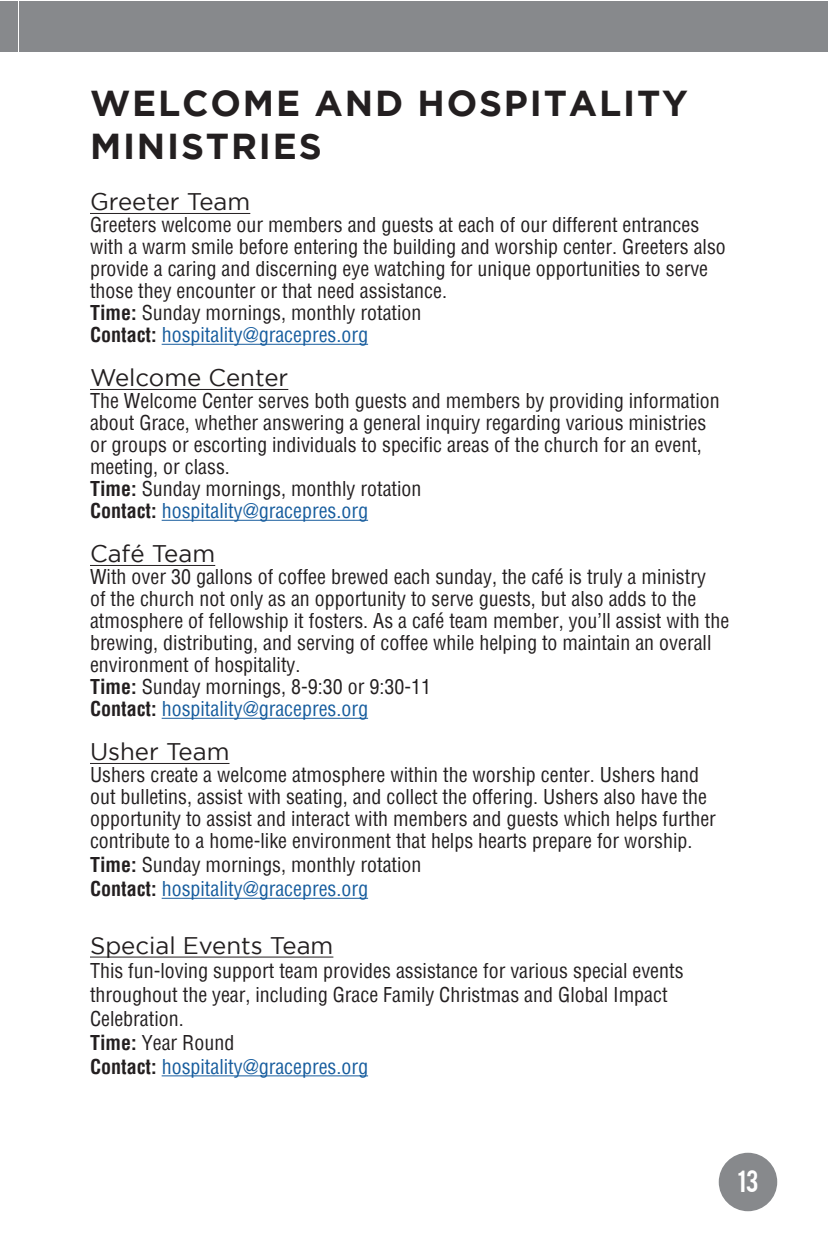
<style>
.page{position:relative;width:828px;height:1260px;background:#fff}
.page>*{position:absolute;margin:0;border:0;box-sizing:border-box;transform-origin:0 0}
.t1{font:700 36px "Gotham";letter-spacing:.05em;color:#231f20}
.t2{font:24px "Gotham";color:#231f20}
.t3{font:24px "Bebas";color:#fff}
.t4{font:condensed 20px/22px "Helvetica";color:#231f20}
.t5{font:condensed 20px "Helvetica";color:#175d9e}
.s1{font-weight:700}
.s2{font-weight:700;color:#231f20}
</style>
<div class="page">
<div style="left:0;top:1px;width:18px;height:50px;background:#87898c"></div>
<div style="left:19px;top:1px;width:809px;height:50px;background:#87898c"></div>
<hr style="left:90px;top:213px;width:160px;height:1px;background:#231f20">
<hr style="left:162px;top:344px;width:206px;height:1px;background:#175d9e">
<hr style="left:90px;top:389px;width:198px;height:1px;background:#231f20">
<hr style="left:162px;top:520px;width:206px;height:1px;background:#175d9e">
<hr style="left:90px;top:565px;width:125px;height:1px;background:#231f20">
<hr style="left:162px;top:718px;width:206px;height:1px;background:#175d9e">
<hr style="left:90px;top:763px;width:140px;height:1px;background:#231f20">
<hr style="left:162px;top:898px;width:206px;height:1px;background:#175d9e">
<hr style="left:90px;top:957px;width:243px;height:1px;background:#231f20">
<hr style="left:162px;top:1075px;width:206px;height:1px;background:#175d9e">
<div style="left:719px;top:1153px;width:58px;height:58px;background:#87898c;border-radius:50%"></div>
<p class="t1" style="left:90px;top:83px;width:599px">WELCOME AND HOSPITALITY</p>
<p class="t1" style="left:90px;top:126px;width:233px">MINISTRIES</p>
<p class="t2" style="left:90px;top:189px;width:162px">Greeter Team</p>
<p class="t4" style="left:90px;top:214px;width:637px">Greeters welcome our members and guests at each of our different entrances with a warm smile before entering the building and worship center. Greeters also provide a caring and discerning eye watching for unique opportunities to serve those they encounter or that need assistance.</p>
<p class="t4" style="left:90px;top:302px;width:333px"><span class="s1">Time:</span> Sunday mornings, monthly rotation</p>
<p class="t5" style="left:90px;top:322px;width:280px"><span class="s2">Contact:</span> hospitality@gracepres.org</p>
<p class="t2" style="left:90px;top:365px;width:200px">Welcome Center</p>
<p class="t4" style="left:90px;top:390px;width:631px">The Welcome Center serves both guests and members by providing information about Grace, whether answering a general inquiry regarding various ministries or groups or escorting individuals to specific areas of the church for an event, meeting, or class.</p>
<p class="t4" style="left:90px;top:478px;width:333px"><span class="s1">Time:</span> Sunday mornings, monthly rotation</p>
<p class="t5" style="left:90px;top:498px;width:280px"><span class="s2">Contact:</span> hospitality@gracepres.org</p>
<p class="t2" style="left:90px;top:541px;width:127px">Café Team</p>
<p class="t4" style="left:90px;top:566px;width:641px">With over 30 gallons of coffee brewed each sunday, the café is truly a ministry<br>of the church not only as an opportunity to serve guests, but also adds to the atmosphere of fellowship it fosters. As a café team member, you’ll assist with the brewing, distributing, and serving of coffee while helping to maintain an overall environment of hospitality.</p>
<p class="t4" style="left:90px;top:676px;width:343px"><span class="s1">Time:</span> Sunday mornings, 8-9:30 or 9:30-11</p>
<p class="t5" style="left:90px;top:696px;width:280px"><span class="s2">Contact:</span> hospitality@gracepres.org</p>
<p class="t2" style="left:90px;top:739px;width:141px">Usher Team</p>
<p class="t4" style="left:90px;top:764px;width:627px">Ushers create a welcome atmosphere within the worship center. Ushers hand out bulletins, assist with seating, and collect the offering. Ushers also have the opportunity to assist and interact with members and guests which helps further contribute to a home-like environment that helps hearts prepare for worship.</p>
<p class="t4" style="left:90px;top:854px;width:333px"><span class="s1">Time:</span> Sunday mornings, monthly rotation</p>
<p class="t5" style="left:90px;top:876px;width:280px"><span class="s2">Contact:</span> hospitality@gracepres.org</p>
<p class="t2" style="left:90px;top:932px;width:245px">Special Events Team</p>
<p class="t4" style="left:90px;top:958px;width:595px;line-height:24px">This fun-loving support team provides assistance for various special events throughout the year, including Grace Family Christmas and Global Impact<br>Celebration.</p>
<p class="t4" style="left:90px;top:1031px;width:146px"><span class="s1">Time:</span> Year Round</p>
<p class="t5" style="left:90px;top:1054px;width:280px"><span class="s2">Contact:</span> hospitality@gracepres.org</p>
<p class="t3" style="left:737px;top:1164px;width:23px">13</p>
</div>
